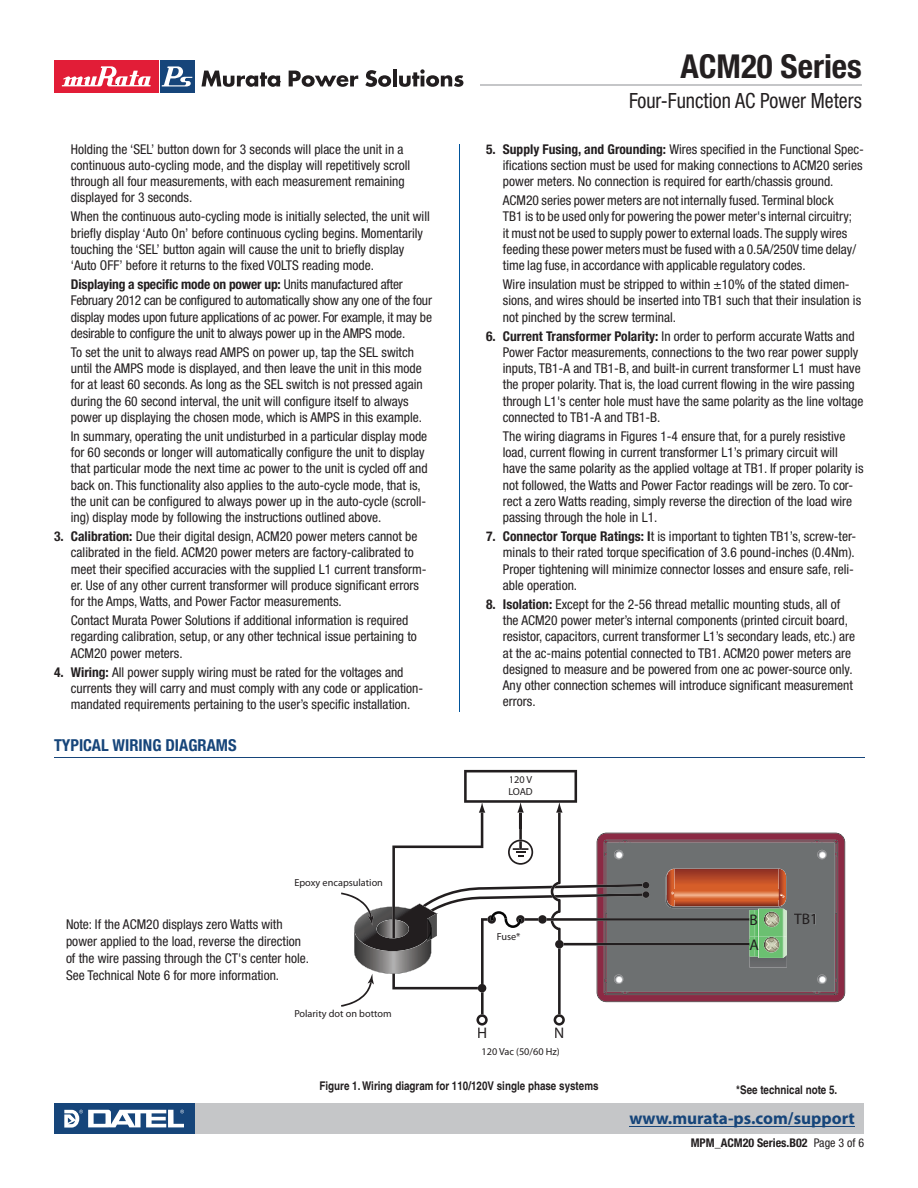
<style>
.page{position:relative;width:918px;height:1188px;background:#fff}
.page>*{position:absolute;margin:0;border:0;box-sizing:border-box;transform-origin:0 0}
.t1{font:700 condensed 33px "Helvetica Neue LT Std";color:#231f20}
.t2{font:condensed 21px "Helvetica Neue LT Std";color:#231f20;scale:.95 1}
.t3{font:700 17.25px "Myriad";color:#16457a}
.t4{font:700 condensed 16.5px "Helvetica Neue LT Std";color:#16457a}
.t5{font:15.45px/24.8px "Myriad Pro";color:#221e1f}
.t6{font:condensed 13.5px/16.2px "Helvetica Neue LT Std";color:#231f20}
.t7{font:700 condensed 12px "Helvetica";color:#231f20}
.t8{font:700 condensed 12px "Helvetica Neue LT Std";color:#231f20}
.t9{font:10.2px/12.3px "Myriad Pro";color:#221e1f}
.s1{font-weight:700}
.s2{font-weight:400}
</style>
<div class="page">
<hr style="left:54px;top:757px;width:810px;height:1px;background:#16457a">
<hr style="left:459px;top:144px;width:1px;height:567px;background:#00539b">
<svg style="left:341px;top:770px;width:504px;height:256px"></svg>
<div style="left:54px;top:60px;width:104px;height:32px;background:#e21d37"></div>
<svg style="left:62px;top:66px;width:89px;height:20px"></svg>
<div style="left:160px;top:60px;width:34px;height:32px;background:#16457a"></div>
<svg style="left:162px;top:66px;width:30px;height:21px"></svg>
<svg style="left:201px;top:71px;width:80px;height:16px"></svg>
<svg style="left:289px;top:71px;width:69px;height:16px"></svg>
<svg style="left:365px;top:70px;width:26px;height:17px"></svg>
<hr style="left:393px;top:69px;width:4px;height:17px;background:#221e1f">
<svg style="left:399px;top:69px;width:64px;height:18px"></svg>
<hr style="left:480px;top:85px;width:382px;height:1px;background:#c5c6c8">
<div style="left:194px;top:1103px;width:670px;height:31px;background:#c5c6c8"></div>
<div style="left:54px;top:1103px;width:140px;height:31px;background:#16457a"></div>
<svg style="left:64px;top:1110px;width:120px;height:18px"></svg>
<hr style="left:630px;top:1126px;width:225px;height:1px;background:#16457a">
<img style="left:427px;top:913px;width:10px;height:28px">
<p class="t6" style="left:71px;top:142px;width:341px">Holding the ‘SEL’ button down for 3 seconds will place the unit in a continuous auto-cycling mode, and the display will repetitively scroll through all four measurements, with each measurement remaining displayed for 3 seconds.</p>
<p class="t6" style="left:71px;top:210px;width:361px">When the continuous auto-cycling mode is initially selected, the unit will briefly display ‘Auto On’ before continuous cycling begins. Momentarily touching the ‘SEL’ button again will cause the unit to briefly display ‘Auto OFF’ before it returns to the fixed VOLTS reading mode.</p>
<p class="t6" style="left:71px;top:277px;width:363px"><span class="s1">Displaying a specific mode on power up:</span> Units manufactured after February 2012 can be configured to automatically show any one of the four display modes upon future applications of ac power. For example, it may be desirable to configure the unit to always power up in the AMPS mode.</p>
<p class="t6" style="left:71px;top:345px;width:353px">To set the unit to always read AMPS on power up, tap the SEL switch until the AMPS mode is displayed, and then leave the unit in this mode for at least 60 seconds. As long as the SEL switch is not pressed again during the 60 second interval, the unit will configure itself to always power up displaying the chosen mode, which is AMPS in this example.</p>
<p class="t6" style="left:71px;top:429px;width:358px">In summary, operating the unit undisturbed in a particular display mode for 60 seconds or longer will automatically configure the unit to display that particular mode the next time ac power to the unit is cycled off and back on. This functionality also applies to the auto-cycle mode, that is, the unit can be configured to always power up in the auto-cycle (scroll&shy;ing) display mode by following the instructions outlined above.</p>
<p class="t6" style="left:71px;top:529px;width:357px;text-indent:-17px"><span class="s1">3. Calibration:</span> Due their digital design, ACM20 power meters cannot be calibrated in the field. ACM20 power meters are factory-calibrated to meet their specified accuracies with the supplied L1 current transform&shy;er. Use of any other current transformer will produce significant errors for the Amps, Watts, and Power Factor measurements.</p>
<p class="t6" style="left:71px;top:613px;width:348px">Contact Murata Power Solutions if additional information is required regarding calibration, setup, or any other technical issue pertaining to<br>ACM20 power meters.</p>
<p class="t6" style="left:71px;top:665px;width:354px;text-indent:-17px"><span class="s1">4. Wiring:</span> All power supply wiring must be rated for the voltages and currents they will carry and must comply with any code or application&shy;mandated requirements pertaining to the user’s specific installation.</p>
<p class="t4" style="left:54px;top:739px;width:184px">TYPICAL WIRING DIAGRAMS</p>
<p class="t9" style="left:294px;top:877px;width:90px">Epoxy encapsulation</p>
<p class="t6" style="left:66px;top:916px;width:245px;line-height:17.2px">Note: If the ACM20 displays zero Watts with power applied to the load, reverse the direction of the wire passing through the CT's center hole.<br>See Technical Note 6 for more information.</p>
<p class="t9" style="left:294px;top:1008px;width:99px">Polarity dot on bottom</p>
<h1 class="t1" style="left:681px;top:54px;width:183px">ACM20 Series</h1>
<h2 class="t2" style="left:629px;top:93px;width:247px">Four-Function AC Power Meters</h2>
<p class="t6" style="left:503px;top:142px;width:363px;text-align:justify;text-indent:-17px"><span class="s1">5. Supply Fusing, and Grounding:</span> Wires specified in the Functional Spec&shy;ifications section must be used for making connections to ACM20 series power meters. No connection is required for earth/chassis ground.</p>
<p class="t6" style="left:503px;top:193px;width:355px">ACM20 series power meters are not internally fused. Terminal block TB1 is to be used only for powering the power meter's internal circuitry; it must not be used to supply power to external loads. The supply wires feeding these power meters must be fused with a 0.5A/250V time delay/ time lag fuse, in accordance with applicable regulatory codes.</p>
<p class="t6" style="left:503px;top:277px;width:360px">Wire insulation must be stripped to within ±10% of the stated dimen&shy;sions, and wires should be inserted into TB1 such that their insulation is not pinched by the screw terminal.</p>
<p class="t6" style="left:503px;top:329px;width:362px;text-indent:-17px"><span class="s1">6. Current Transformer Polarity:</span> In order to perform accurate Watts and Power Factor measurements, connections to the two rear power supply inputs, TB1-A and TB1-B, and built-in current transformer L1 must have the proper polarity. That is, the load current flowing in the wire passing through L1's center hole must have the same polarity as the line voltage connected to TB1-A and TB1-B.</p>
<p class="t6" style="left:503px;top:429px;width:362px">The wiring diagrams in Figures 1-4 ensure that, for a purely resistive load, current flowing in current transformer L1’s primary circuit will have the same polarity as the applied voltage at TB1. If proper polarity is not followed, the Watts and Power Factor readings will be zero. To cor&shy;rect a zero Watts reading, simply reverse the direction of the load wire passing through the hole in L1.</p>
<p class="t6" style="left:503px;top:529px;width:355px;text-indent:-17px"><span class="s1">7. Connector Torque Ratings: I</span>t is important to tighten TB1’s, screw-ter&shy;minals to their rated torque specification of 3.6 pound-inches (0.4Nm).<br>Proper tightening will minimize connector losses and ensure safe, reli&shy;able operation.</p>
<p class="t6" style="left:503px;top:597px;width:354px;text-indent:-17px"><span class="s1">8. Isolation:</span> Except for the 2-56 thread metallic mounting studs, all of the ACM20 power meter’s internal components (printed circuit board, resistor, capacitors, current transformer L1’s secondary leads, etc.) are at the ac-mains potential connected to TB1. ACM20 power meters are designed to measure and be powered from one ac power-source only.<br>Any other connection schemes will introduce significant measurement errors.</p>
<p class="t9" style="left:508px;top:774px;width:26px">120 V<br>LOAD</p>
<p class="t9" style="left:497px;top:931px;width:25px">Fuse*</p>
<p class="t5" style="left:477px;top:1022px;width:12px">H</p>
<p class="t5" style="left:554px;top:1022px;width:12px">N</p>
<p class="t9" style="left:481px;top:1046px;width:80px">120 Vac (50/60 Hz)</p>
<p class="t5" style="left:749px;top:908px;width:11px">B<br>A</p>
<p class="t5" style="left:794px;top:908px;width:25px">TB1</p>
<p class="t7" style="left:319px;top:1081px;width:281px">Figure 1. Wiring diagram for 110/120V single phase systems</p>
<p class="t7" style="left:736px;top:1086px;width:103px">*See technical note 5.</p>
<p class="t3" style="left:630px;top:1112px;width:227px">www.murata-ps.com/support</p>
<p class="t8" style="left:691px;top:1138px;width:175px">MPM_ACM20 Series.B02 <span class="s2">Page 3 of 6</span></p>
</div>
